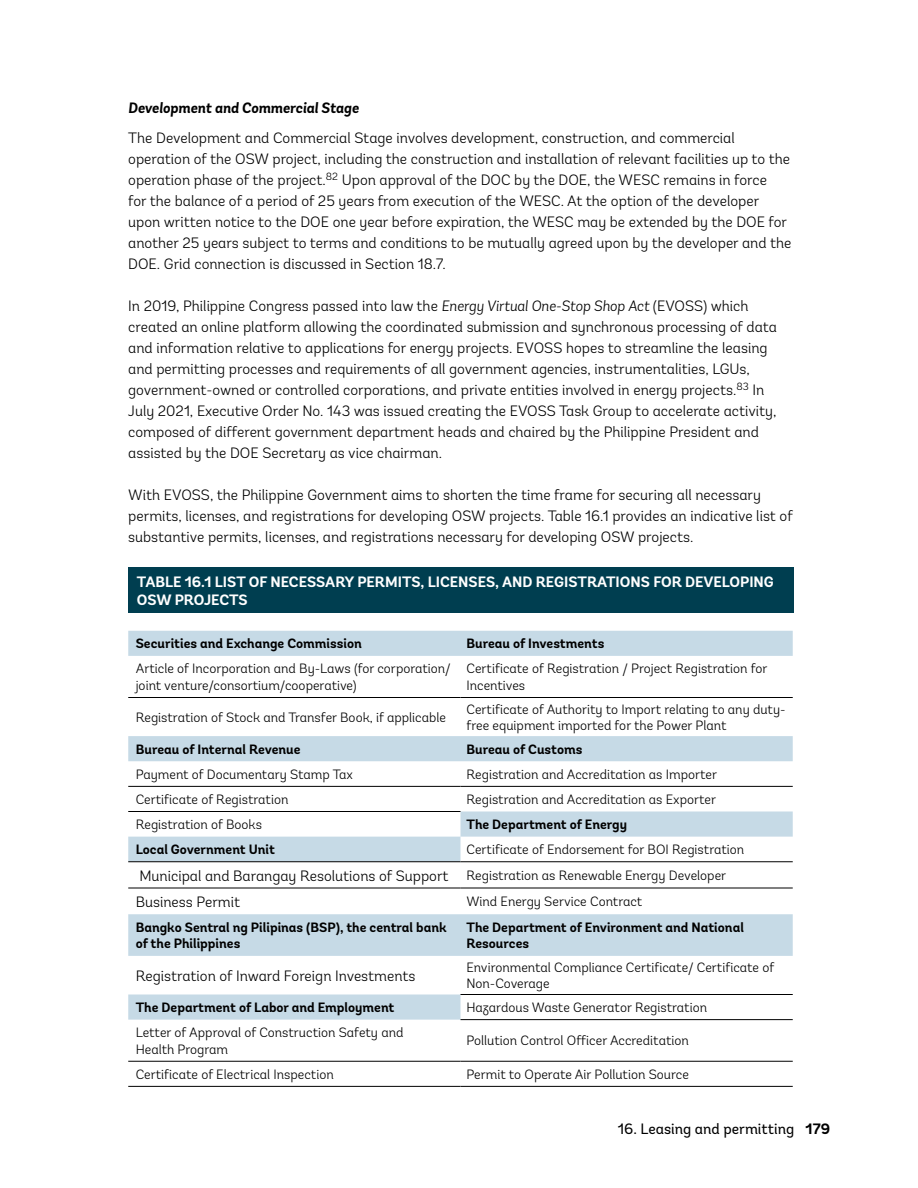
<style>
.page{position:relative;width:918px;height:1188px;background:#fff}
.page>*{position:absolute;margin:0;border:0;box-sizing:border-box;transform-origin:0 0}
.t1{font:300 15px/21px "Andes";color:#000}
.t2{font:700 15px/18px "Andes";color:#fff}
.t3{font:italic 700 15px "Andes";color:#000}
.t4{font:15px "Andes";color:#000}
.t5{font:300 13.5px/16.5px "Andes";color:#000}
.t6{font:700 13.5px/16.5px "Andes";color:#000}
.s1{font-style:italic}
.s2{font-size:13.5px}
.s3{font-weight:700}
</style>
<div class="page">
<div style="left:128px;top:567px;width:666px;height:45px;background:#003e50"></div>
<svg style="left:128px;top:631px;width:665px;height:389px"></svg>
<hr style="left:128px;top:697px;width:332px;height:1px;background:#000">
<hr style="left:460px;top:697px;width:333px;height:1px;background:#000">
<hr style="left:128px;top:786px;width:332px;height:1px;background:#000">
<hr style="left:128px;top:811px;width:332px;height:1px;background:#000">
<hr style="left:460px;top:786px;width:333px;height:1px;background:#000">
<hr style="left:460px;top:861px;width:333px;height:1px;background:#000">
<hr style="left:460px;top:888px;width:333px;height:1px;background:#000">
<hr style="left:128px;top:861px;width:332px;height:1px;background:#000">
<hr style="left:128px;top:888px;width:332px;height:1px;background:#000">
<hr style="left:460px;top:994px;width:333px;height:1px;background:#000">
<hr style="left:460px;top:1019px;width:333px;height:1px;background:#000">
<hr style="left:460px;top:1061px;width:333px;height:1px;background:#000">
<hr style="left:460px;top:1086px;width:333px;height:1px;background:#000">
<hr style="left:128px;top:1061px;width:332px;height:1px;background:#000">
<hr style="left:128px;top:1086px;width:332px;height:1px;background:#000">
<p class="t3" style="left:128px;top:98px;width:232px">Development and Commercial Stage</p>
<p class="t1" style="left:128px;top:127px;width:665px">The Development and Commercial Stage involves development, construction, and commercial operation of the OSW project, including the construction and installation of relevant facilities up to the operation phase of the project. <sup>82</sup> Upon approval of the DOC by the DOE, the WESC remains in force<br>for the balance of a period of 25 years from execution of the WESC. At the option of the developer upon written notice to the DOE one year before expiration, the WESC may be extended by the DOE for another 25 years subject to terms and conditions to be mutually agreed upon by the developer and the DOE. Grid connection is discussed in Section 18.7.</p>
<p class="t1" style="left:128px;top:295px;width:650px">In 2019, Philippine Congress passed into law the <span class="s1">Energy Virtual One-Stop Shop Act</span> (EVOSS) which created an online platform allowing the coordinated submission and synchronous processing of data and information relative to applications for energy projects. EVOSS hopes to streamline the leasing and permitting processes and requirements of all government agencies, instrumentalities, LGUs, government-owned or controlled corporations, and private entities involved in energy projects. <sup>83</sup> In July 2021, Executive Order No. 143 was issued creating the EVOSS Task Group to accelerate activity, composed of different government department heads and chaired by the Philippine President and assisted by the DOE Secretary as vice chairman.</p>
<p class="t1" style="left:128px;top:484px;width:666px">With EVOSS, the Philippine Government aims to shorten the time frame for securing all necessary permits, licenses, and registrations for developing OSW projects. Table 16.1 provides an indicative list of substantive permits, licenses, and registrations necessary for developing OSW projects.</p>
<p class="t2" style="left:137px;top:573px;width:639px">TABLE 16.1 LIST OF NECESSARY PERMITS, LICENSES, AND REGISTRATIONS FOR DEVELOPING<br>OSW PROJECTS</p>
<p class="t6" style="left:136px;top:636px;width:228px">Securities and Exchange Commission</p>
<p class="t6" style="left:466px;top:636px;width:139px">Bureau of Investments</p>
<p class="t5" style="left:136px;top:661px;width:316px">Article of Incorporation and By-Laws (for corporation/ joint venture/consortium/cooperative)</p>
<p class="t5" style="left:466px;top:661px;width:302px">Certificate of Registration / Project Registration for<br>Incentives</p>
<p class="t5" style="left:136px;top:709px;width:312px">Registration of Stock and Transfer Book, if applicable</p>
<p class="t5" style="left:466px;top:701px;width:321px">Certificate of Authority to Import relating to any duty&shy;free equipment imported for the Power Plant</p>
<p class="t6" style="left:136px;top:741px;width:166px">Bureau of Internal Revenue</p>
<p class="t6" style="left:466px;top:741px;width:118px">Bureau of Customs</p>
<p class="t5" style="left:136px;top:766px;width:219px">Payment of Documentary Stamp Tax</p>
<p class="t5" style="left:466px;top:766px;width:252px">Registration and Accreditation as Importer</p>
<p class="t5" style="left:136px;top:791px;width:154px">Certificate of Registration</p>
<p class="t5" style="left:466px;top:791px;width:251px">Registration and Accreditation as Exporter</p>
<p class="t5" style="left:136px;top:816px;width:128px">Registration of Books</p>
<p class="t6" style="left:466px;top:817px;width:162px">The Department of Energy</p>
<p class="t6" style="left:136px;top:842px;width:141px">Local Government Unit</p>
<p class="t5" style="left:466px;top:841px;width:279px">Certificate of Endorsement for BOI Registration</p>
<p class="t1" style="left:136px;top:862px;width:592px;line-height:26.2px">Municipal and Barangay Resolutions of Support <span class="s2">Registration as Renewable Energy Developer<br></span>Business Permit</p>
<p class="t5" style="left:466px;top:893px;width:177px">Wind Energy Service Contract</p>
<p class="t6" style="left:136px;top:919px;width:312px">Bangko Sentral ng Pilipinas (BSP), the central bank of the Philippines</p>
<p class="t6" style="left:466px;top:919px;width:279px">The Department of Environment and National<br>Resources</p>
<p class="t1" style="left:136px;top:965px;width:281px">Registration of Inward Foreign Investments</p>
<p class="t5" style="left:466px;top:959px;width:309px">Environmental Compliance Certificate/ Certificate of<br>Non-Coverage</p>
<p class="t6" style="left:136px;top:1000px;width:260px">The Department of Labor and Employment</p>
<p class="t5" style="left:466px;top:999px;width:242px">Hazardous Waste Generator Registration</p>
<p class="t5" style="left:136px;top:1024px;width:269px">Letter of Approval of Construction Safety and<br>Health Program</p>
<p class="t5" style="left:466px;top:1033px;width:224px">Pollution Control Officer Accreditation</p>
<p class="t5" style="left:136px;top:1066px;width:199px">Certificate of Electrical Inspection</p>
<p class="t5" style="left:466px;top:1066px;width:224px">Permit to Operate Air Pollution Source</p>
<p class="t4" style="left:618px;top:1120px;width:214px">16. Leasing and permitting <span class="s3">179</span></p>
</div>
